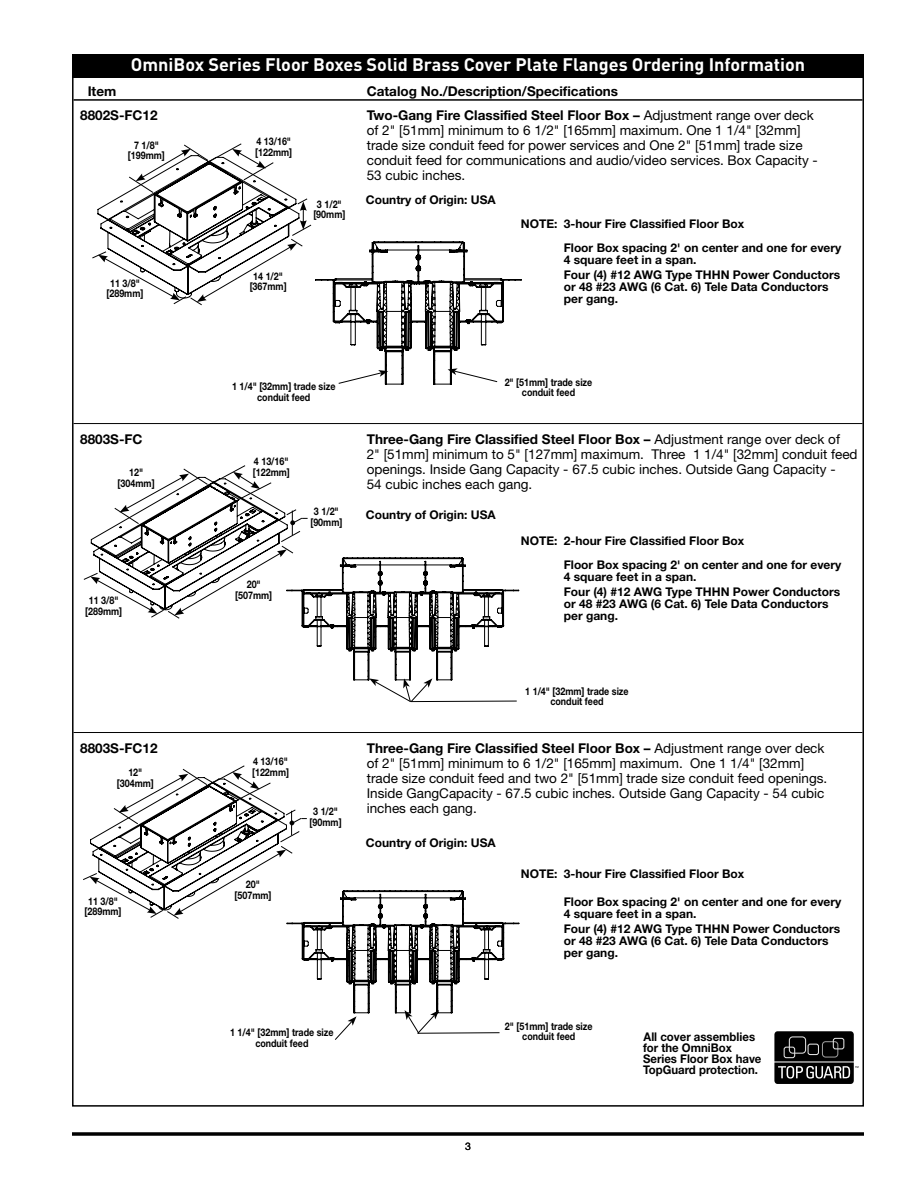
<style>
.page{position:relative;width:918px;height:1188px;background:#fff}
.page>*{position:absolute;margin:0;border:0;box-sizing:border-box;transform-origin:0 0}
.t1{font:700 18px "DIN Pro";color:#fff}
.t2{font:13.5px/15px "Helvetica Neue";color:#000}
.t3{font:700 13.5px "Helvetica Neue";color:#000}
.t4{font:700 12px/12px "Helvetica Neue";color:#000}
.t5{font:700 12px/11.2px "Helvetica Neue";color:#000;scale:.95 1}
.t6{font:700 10.5px/10.5px "Helvetica Neue";color:#000;text-align:center;scale:.85 1}
.t7{font:10.5px "Helvetica Neue";color:#000}
.s1{font-weight:700}
</style>
<div class="page">
<hr style="left:74px;top:99px;width:789px;height:2px;background:#000">
<hr style="left:74px;top:423px;width:789px;height:1px;background:#000">
<hr style="left:74px;top:732px;width:789px;height:1px;background:#000">
<svg style="left:72px;top:1132px;width:792px;height:4px;background:#1f1f1f"></svg>
<div style="left:72px;top:54px;width:792px;height:24px;background:#000"></div>
<div style="left:774px;top:1031px;width:80px;height:53px;background:#000;border-radius:3px"></div>
<div style="left:789px;top:1036px;width:17px;height:18px;border:1px solid #dfdfdf;border-radius:3px"></div>
<svg style="left:783px;top:1037px;width:62px;height:22px"></svg>
<svg style="left:778px;top:1066px;width:80px;height:13px"></svg>
<hr style="left:773px;top:1061px;width:82px;height:1px;background:#fff">
<svg style="left:92px;top:143px;width:430px;height:242px"></svg>
<svg style="left:83px;top:765px;width:436px;height:275px"></svg>
<svg style="left:83px;top:465px;width:436px;height:238px"></svg>
<h1 class="t1" style="left:131px;top:53px;width:676px">OmniBox Series Floor Boxes Solid Brass Cover Plate Flanges Ordering I nformation</h1>
<p class="t3" style="left:88px;top:83px;width:30px">Item</p>
<p class="t3" style="left:367px;top:83px;width:253px">Catalog No./Description/Specifications</p>
<p class="t3" style="left:80px;top:107px;width:79px">8802S-FC12</p>
<p class="t2" style="left:367px;top:108px;width:453px"><span class="s1">Two-Gang Fire Classified Steel Floor Box –</span> Adjustment range over deck of 2" [51mm] minimum to 6 1/2" [165mm] maximum. One 1 1/4" [32mm] trade size conduit feed for power services and One 2" [51mm] trade size conduit feed for communications and audio/video services. Box Capacity - 53 cubic inches.</p>
<p class="t6" style="left:255px;top:136px;width:45px;text-align:left">4 13/16" [122mm]</p>
<p class="t6" style="left:128px;top:139px;width:45px">7 1/8" [199mm]</p>
<p class="t6" style="left:106px;top:278px;width:45px">11 3/8" [289mm]</p>
<p class="t6" style="left:250px;top:271px;width:45px">14 1/2" [367mm]</p>
<p class="t6" style="left:313px;top:199px;width:39px">3 1/2" [90mm]</p>
<p class="t4" style="left:366px;top:194px;width:131px">Country of Origin: USA</p>
<p class="t4" style="left:521px;top:217px;width:225px">NOTE: 3-hour Fire Classified Floor Box</p>
<p class="t4" style="left:564px;top:241px;width:279px">Floor Box spacing 2' on center and one for every<br>4 square feet in a span.</p>
<p class="t4" style="left:564px;top:268px;width:278px">Four (4) #12 AWG Type THHN Power Conductors or 48 #23 AWG (6 Cat. 6) Tele Data Conductors per gang.</p>
<p class="t6" style="left:232px;top:381px;width:123px">1 1/4" [32mm] trade size conduit feed</p>
<p class="t6" style="left:505px;top:377px;width:105px">2" [51mm] trade size conduit feed</p>
<p class="t3" style="left:80px;top:431px;width:64px">8803S-FC</p>
<p class="t2" style="left:367px;top:431px;width:492px"><span class="s1">Three-Gang Fire Classified Steel Floor Box –</span> Adjustment range over deck of<br>2" [51mm] minimum to 5" [127mm] maximum. Three 1 1/4" [32mm] conduit feed openings. Inside Gang Capacity - 67.5 cubic inches. Outside Gang Capacity -<br>54 cubic inches each gang.</p>
<p class="t6" style="left:253px;top:456px;width:45px;text-align:left">4 13/16" [122mm]</p>
<p class="t6" style="left:118px;top:467px;width:45px">12" [304mm]</p>
<p class="t6" style="left:85px;top:595px;width:45px">11 3/8" [289mm]</p>
<p class="t6" style="left:235px;top:579px;width:45px">20" [507mm]</p>
<p class="t6" style="left:310px;top:506px;width:39px">3 1/2" [90mm]</p>
<p class="t4" style="left:366px;top:508px;width:131px">Country of Origin: USA</p>
<p class="t4" style="left:521px;top:534px;width:225px">NOTE: 2-hour Fire Classified Floor Box</p>
<p class="t4" style="left:564px;top:558px;width:279px">Floor Box spacing 2' on center and one for every<br>4 square feet in a span.</p>
<p class="t4" style="left:564px;top:585px;width:278px">Four (4) #12 AWG Type THHN Power Conductors or 48 #23 AWG (6 Cat. 6) Tele Data Conductors per gang.</p>
<p class="t6" style="left:525px;top:686px;width:123px">1 1/4" [32mm] trade size conduit feed</p>
<p class="t3" style="left:80px;top:740px;width:79px">8803S-FC12</p>
<p class="t2" style="left:367px;top:740px;width:462px"><span class="s1">Three-Gang Fire Classified Steel Floor Box –</span> Adjustment range over deck of 2" [51mm] minimum to 6 1/2" [165mm] maximum. One 1 1/4" [32mm] trade size conduit feed and two 2" [51mm] trade size conduit feed openings.<br>Inside GangCapacity - 67.5 cubic inches. Outside Gang Capacity - 54 cubic inches each gang.</p>
<p class="t6" style="left:252px;top:756px;width:45px;text-align:left">4 13/16" [122mm]</p>
<p class="t6" style="left:117px;top:767px;width:45px">12" [304mm]</p>
<p class="t6" style="left:310px;top:806px;width:39px">3 1/2" [90mm]</p>
<p class="t6" style="left:85px;top:895px;width:45px">11 3/8" [289mm]</p>
<p class="t6" style="left:234px;top:879px;width:45px">20" [507mm]</p>
<p class="t4" style="left:366px;top:837px;width:131px">Country of Origin: USA</p>
<p class="t4" style="left:521px;top:868px;width:225px">NOTE: 3-hour Fire Classified Floor Box</p>
<p class="t4" style="left:564px;top:896px;width:279px">Floor Box spacing 2' on center and one for every<br>4 square feet in a span.</p>
<p class="t4" style="left:564px;top:923px;width:278px">Four (4) #12 AWG Type THHN Power Conductors or 48 #23 AWG (6 Cat. 6) Tele Data Conductors per gang.</p>
<p class="t6" style="left:230px;top:1027px;width:123px">1 1/4" [32mm] trade size conduit feed</p>
<p class="t6" style="left:505px;top:1021px;width:105px">2" [51mm] trade size conduit feed</p>
<p class="t7" style="left:465px;top:1140px;width:7px">3</p>
<p class="t5" style="left:643px;top:1031px;width:126px">All cover assemblies for the OmniBox<br>Series Floor Box have<br>TopGuard protection.</p>
</div>
